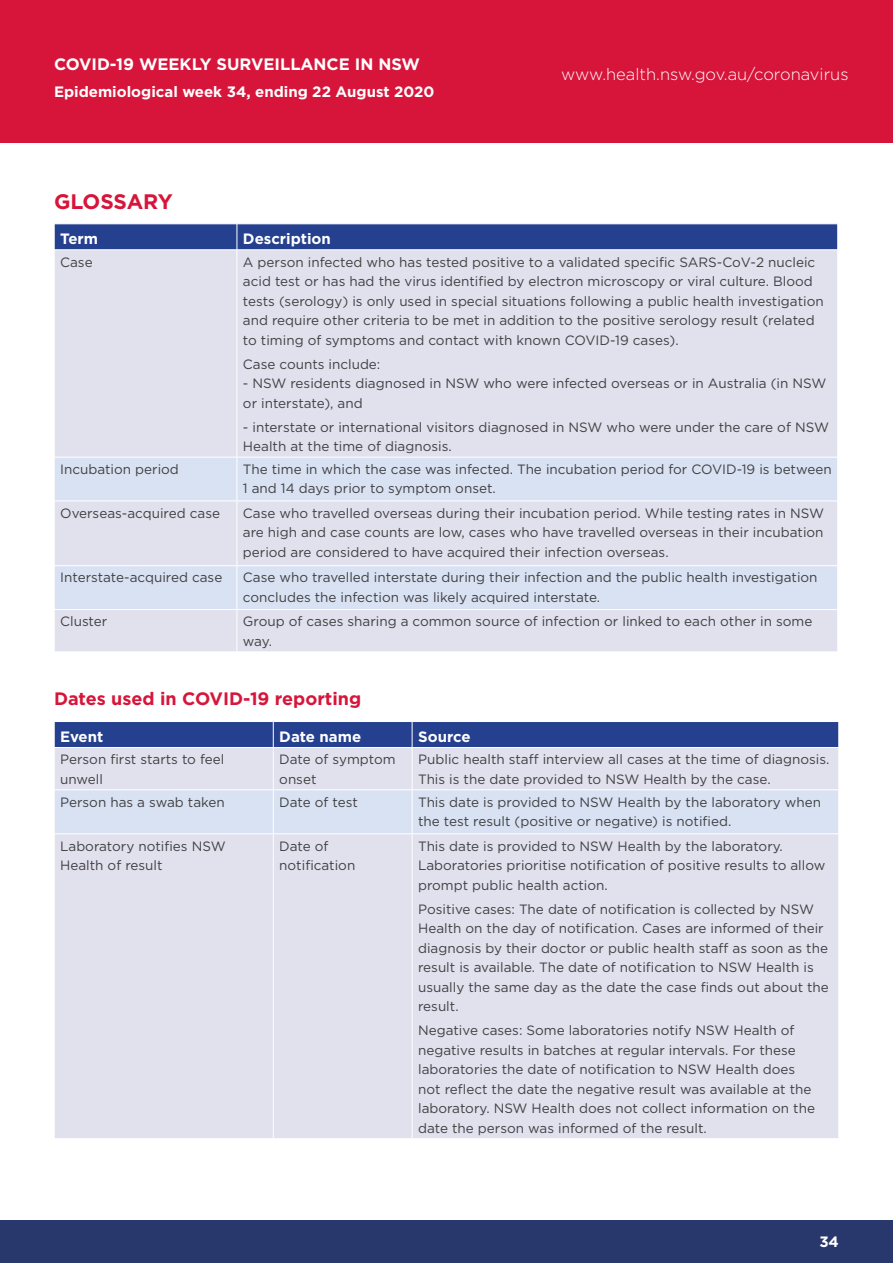
<style>
.page{position:relative;width:893px;height:1263px;background:#fff}
.page>*{position:absolute;margin:0;border:0;box-sizing:border-box;transform-origin:0 0}
.t1{font:700 21px "Gotham";letter-spacing:-.01em;color:#d7153a}
.t2{font:700 18px "Gotham";color:#d7153a}
.t3{font:300 16.5px "Gotham";color:#fff}
.t4{font:700 16.5px "Gotham";color:#fff}
.t5{font:700 15px "Gotham";color:#fff}
.t6{font:13.5px/19.5px "Gotham";color:#414042}
</style>
<div class="page">
<div style="left:0;top:0;width:893px;height:143px;background:#d7153a"></div>
<div style="left:55px;top:251px;width:782px;height:400px;background:#e1e0ed"></div>
<div style="left:55px;top:458px;width:782px;height:151px;background:#d9e2f3"></div>
<svg style="left:54px;top:224px;width:784px;height:26px;background:#2f4894"></svg>
<hr style="left:237px;top:250px;width:1px;height:207px;background:#fff">
<hr style="left:54px;top:457px;width:183px;height:1px;background:#fff">
<hr style="left:237px;top:457px;width:601px;height:1px;background:#fff">
<hr style="left:237px;top:457px;width:1px;height:44px;background:#fff">
<hr style="left:54px;top:501px;width:183px;height:1px;background:#fff">
<hr style="left:237px;top:501px;width:601px;height:1px;background:#fff">
<hr style="left:237px;top:501px;width:1px;height:64px;background:#fff">
<hr style="left:54px;top:565px;width:183px;height:1px;background:#fff">
<hr style="left:237px;top:565px;width:601px;height:1px;background:#fff">
<hr style="left:237px;top:566px;width:1px;height:43px;background:#fff">
<hr style="left:54px;top:609px;width:183px;height:1px;background:#fff">
<hr style="left:237px;top:609px;width:601px;height:1px;background:#fff">
<hr style="left:237px;top:610px;width:1px;height:42px;background:#fff">
<div style="left:55px;top:748px;width:783px;height:390px;background:#e1e0ed"></div>
<div style="left:55px;top:790px;width:783px;height:43px;background:#d9e2f3"></div>
<div style="left:54px;top:721px;width:785px;height:26px;background:#25408f"></div>
<hr style="left:273px;top:748px;width:1px;height:42px;background:#fff">
<hr style="left:412px;top:748px;width:1px;height:42px;background:#fff">
<hr style="left:54px;top:789px;width:219px;height:1px;background:#fff">
<hr style="left:273px;top:789px;width:139px;height:1px;background:#fff">
<hr style="left:273px;top:790px;width:1px;height:44px;background:#fff">
<hr style="left:412px;top:789px;width:427px;height:1px;background:#fff">
<hr style="left:412px;top:790px;width:1px;height:44px;background:#fff">
<hr style="left:54px;top:833px;width:219px;height:1px;background:#fff">
<hr style="left:273px;top:833px;width:139px;height:1px;background:#fff">
<hr style="left:273px;top:834px;width:1px;height:304px;background:#fff">
<hr style="left:412px;top:833px;width:427px;height:1px;background:#fff">
<hr style="left:412px;top:834px;width:1px;height:304px;background:#fff">
<div style="left:0;top:1220px;width:893px;height:43px;background:#28386c"></div>
<p class="t4" style="left:54px;top:55px;width:368px">COVID-19 WEEKLY SURVEILLANCE IN NSW</p>
<p class="t5" style="left:54px;top:83px;width:382px">Epidemiological week 34, ending 22 August 2020</p>
<p class="t3" style="left:561px;top:65px;width:289px">www.health.nsw.gov.au/coronavirus</p>
<h1 class="t1" style="left:54px;top:189px;width:121px">GLOSSARY</h1>
<p class="t5" style="left:60px;top:230px;width:39px">Term</p>
<p class="t5" style="left:243px;top:230px;width:90px">Description</p>
<p class="t6" style="left:60px;top:252px;width:34px">Case</p>
<p class="t6" style="left:243px;top:252px;width:582px">A person infected who has tested positive to a validated specific SARS-CoV-2 nucleic acid test or has had the virus identified by electron microscopy or viral culture. Blood tests (serology) is only used in special situations following a public health investigation and require other criteria to be met in addition to the positive serology result (related to timing of symptoms and contact with known COVID-19 cases).</p>
<p class="t6" style="left:243px;top:354px;width:139px">Case counts include:</p>
<p class="t6" style="left:243px;top:374px;width:585px">- NSW residents diagnosed in NSW who were infected overseas or in Australia (in NSW or interstate), and</p>
<p class="t6" style="left:243px;top:417px;width:587px">- interstate or international visitors diagnosed in NSW who were under the care of NSW<br>Health at the time of diagnosis.</p>
<p class="t6" style="left:60px;top:459px;width:120px">Incubation period</p>
<p class="t6" style="left:243px;top:459px;width:590px">The time in which the case was infected. The incubation period for COVID-19 is between<br>1 and 14 days prior to symptom onset.</p>
<p class="t6" style="left:60px;top:503px;width:161px">Overseas-acquired case</p>
<p class="t6" style="left:243px;top:503px;width:583px;text-align:justify">Case who travelled overseas during their incubation period. While testing rates in NSW are high and case counts are low, cases who have travelled overseas in their incubation period are considered to have acquired their infection overseas.</p>
<p class="t6" style="left:60px;top:568px;width:164px">Interstate-acquired case</p>
<p class="t6" style="left:243px;top:568px;width:576px">Case who travelled interstate during their infection and the public health investigation concludes the infection was likely acquired interstate.</p>
<p class="t6" style="left:60px;top:612px;width:49px">Cluster</p>
<p class="t6" style="left:243px;top:612px;width:571px">Group of cases sharing a common source of infection or linked to each other in some way.</p>
<h2 class="t2" style="left:54px;top:688px;width:309px">Dates used in COVID-19 reporting</h2>
<p class="t5" style="left:60px;top:727px;width:45px">Event</p>
<p class="t5" style="left:279px;top:727px;width:83px">Date name</p>
<p class="t5" style="left:418px;top:727px;width:54px">Source</p>
<p class="t6" style="left:60px;top:750px;width:166px">Person first starts to feel unwell</p>
<p class="t6" style="left:279px;top:750px;width:118px">Date of symptom onset</p>
<p class="t6" style="left:418px;top:750px;width:413px">Public health staff interview all cases at the time of diagnosis.<br>This is the date provided to NSW Health by the case.</p>
<p class="t6" style="left:60px;top:792px;width:166px">Person has a swab taken</p>
<p class="t6" style="left:279px;top:792px;width:80px">Date of test</p>
<p class="t6" style="left:418px;top:792px;width:404px">This date is provided to NSW Health by the laboratory when the test result (positive or negative) is notified.</p>
<p class="t6" style="left:60px;top:836px;width:167px">Laboratory notifies NSW<br>Health of result</p>
<p class="t6" style="left:279px;top:836px;width:78px">Date of notification</p>
<p class="t6" style="left:418px;top:836px;width:409px">This date is provided to NSW Health by the laboratory.<br>Laboratories prioritise notification of positive results to allow prompt public health action.</p>
<p class="t6" style="left:418px;top:899px;width:412px">Positive cases: The date of notification is collected by NSW Health on the day of notification. Cases are informed of their diagnosis by their doctor or public health staff as soon as the result is available. The date of notification to NSW Health is usually the same day as the date the case finds out about the result.</p>
<p class="t6" style="left:418px;top:1020px;width:398px">Negative cases: Some laboratories notify NSW Health of negative results in batches at regular intervals. For these laboratories the date of notification to NSW Health does not reflect the date the negative result was available at the laboratory. NSW Health does not collect information on the date the person was informed of the result.</p>
<p class="t5" style="left:819px;top:1233px;width:21px">34</p>
</div>
